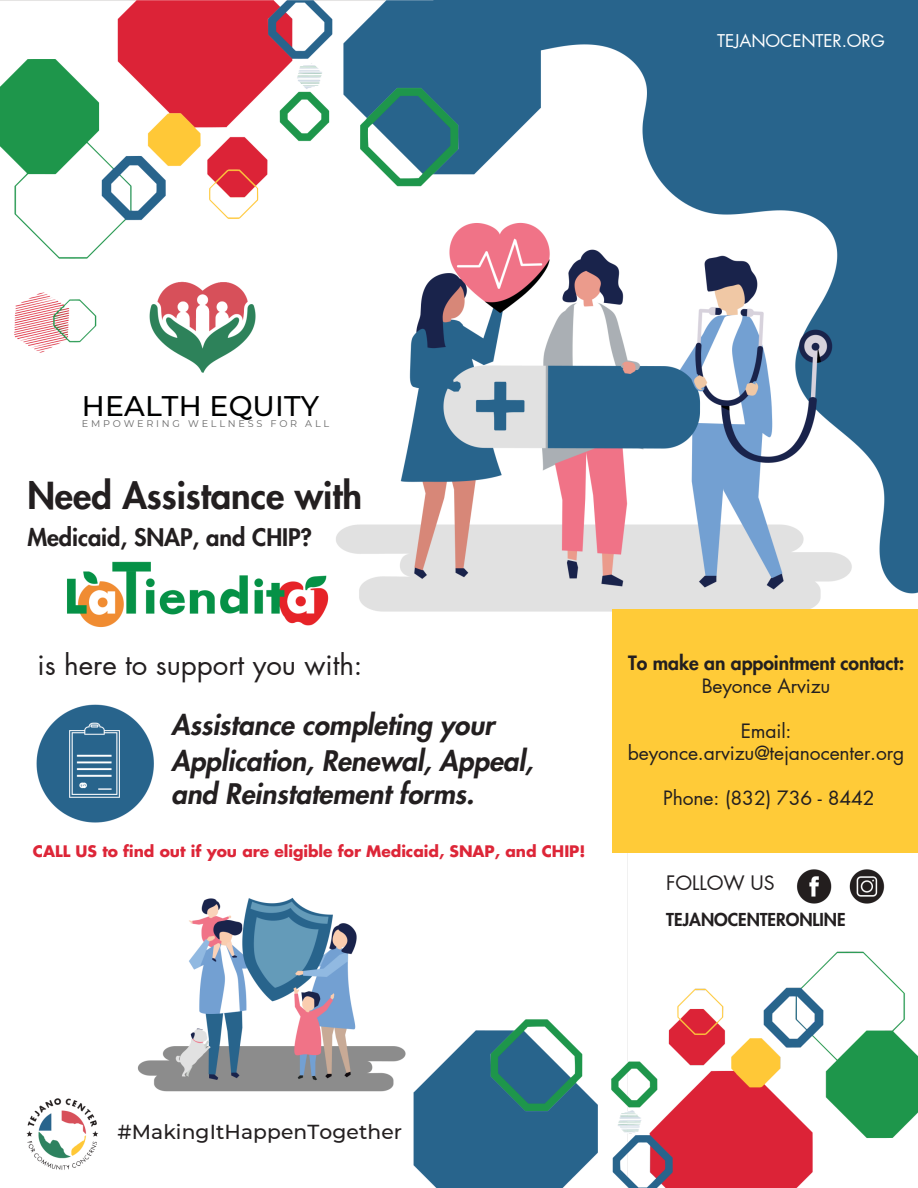
<style>
.page{position:relative;width:918px;height:1188px;background:#fff}
.page>*{position:absolute;margin:0;border:0;box-sizing:border-box;transform-origin:0 0}
.t1{font:800 36.45px "Futura LT Pro";color:#231f20}
.t2{font:500 28.35px "Montserrat";letter-spacing:.005em;color:#000101}
.t3{font:italic 800 27.75px/36px "Futura LT Pro";color:#231f20}
.t4{font:27.75px "Futura LT Pro";color:#231f20}
.t5{font:800 23.7px "Futura LT Pro";letter-spacing:-.005em;color:#231f20}
.t6{font:500 20.25px "Montserrat";letter-spacing:.005em;color:#231f20}
.t7{font:19.5px "Futura LT Pro";letter-spacing:-.005em;color:#231f20}
.t8{font:19.35px/22.5px "Futura LT Pro";letter-spacing:-.005em;color:#231f20;text-align:center}
.t9{font:800 19.35px/22.5px "Futura LT Pro";letter-spacing:-.005em;color:#231f20;text-align:center}
.t10{font:800 17.4px "Futura LT Pro";letter-spacing:-.005em;color:#231f20}
.t11{font:17.25px "Futura LT Pro";letter-spacing:-.01em;color:#fff}
.t12{font:700 15.45px "Futura";letter-spacing:-.005em;color:#dd2638}
.t13{font:9.75px "Montserrat";letter-spacing:.285em;color:#686868}
.s1{font-weight:400}
</style>
<div class="page">
<img style="left:0;top:0;width:918px;height:1188px">
<div style="left:613px;top:609px;width:305px;height:244px;background:#ffcb38"></div>
<h2 class="t11" style="left:717px;top:32px;width:169px">TEJANOCENTER.ORG</h2>
<h1 class="t2" style="left:82px;top:388px;width:239px">HEALTH EQUITY</h1>
<p class="t13" style="left:82px;top:418px;width:249px">EMPOWERING WELLNESS FOR ALL</p>
<p class="t1" style="left:27px;top:479px;width:336px">Need Assistance with</p>
<p class="t5" style="left:27px;top:527px;width:286px">Medicaid, SNAP, and CHIP?</p>
<p class="t4" style="left:38px;top:652px;width:326px">is here to support you with:</p>
<p class="t3" style="left:171px;top:708px;width:363px">Assistance completing your<br>Application, Renewal, Appeal,</p>
<p class="t3" style="left:171px;top:777px;width:305px">and Reinstatement forms.</p>
<h3 class="t12" style="left:33px;top:844px;width:554px">CALL US to find out if you are eligible for Medicaid, SNAP, and CHIP!</h3>
<h6 class="t9" style="left:628px;top:653px;width:278px">To make an appointment contact:<br><span class="s1">Beyonce Arvizu</span></h6>
<h6 class="t8" style="left:628px;top:720px;width:278px">Email: beyonce.arvizu@tejanocenter.org</h6>
<h6 class="t8" style="left:663px;top:788px;width:213px">Phone: (832) 736 - 8442</h6>
<p class="t7" style="left:666px;top:874px;width:110px">FOLLOW US</p>
<h5 class="t10" style="left:666px;top:911px;width:181px">TEJANOCENTERONLINE</h5>
<h4 class="t6" style="left:117px;top:1120px;width:286px">#MakingItHappenTogether</h4>
</div>
